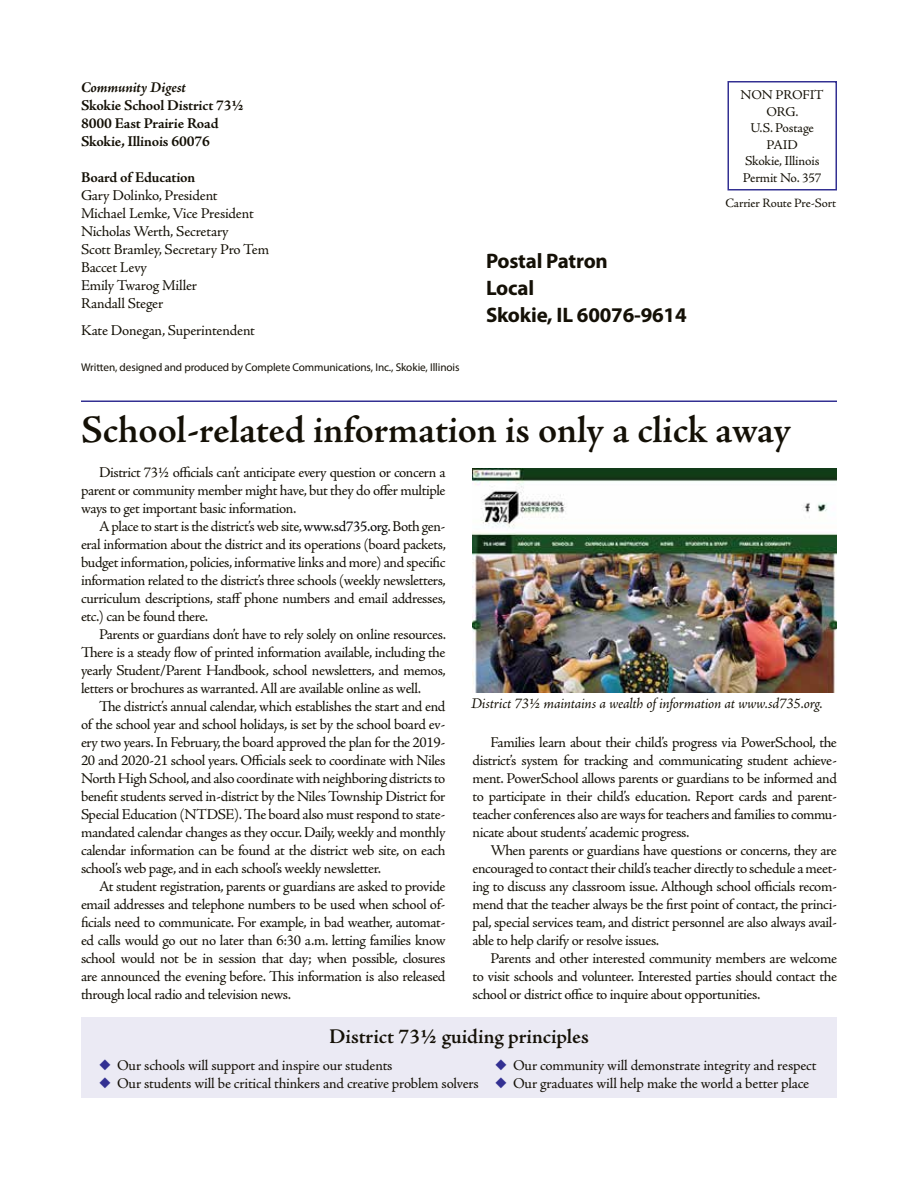
<style>
.page{position:relative;width:918px;height:1188px;background:#fff}
.page>*{position:absolute;margin:0;border:0;box-sizing:border-box;transform-origin:0 0}
.t1{font:600 39px "Adobe Jenson Pro";letter-spacing:-.005em;color:#141006}
.t2{font:700 21px "Myriad Pro";letter-spacing:-.01em;color:#141006}
.t3{font:600 21px "Adobe Jenson Pro";color:#141006}
.t4{font:15px/18px "Adobe Jenson Pro";letter-spacing:-.02em;color:#141006;text-align:justify}
.t5{font:700 15px/18px "Adobe Jenson Pro";letter-spacing:-.015em;color:#141006}
.t6{font:italic 15px "Adobe Jenson Pro";letter-spacing:-.015em;color:#141006}
.t7{font:13.5px/16.5px "Adobe Jenson Pro";letter-spacing:-.015em;color:#141006;text-align:center}
.t8{font:12.75px "Adobe Jenson Pro";letter-spacing:-.015em;color:#141006}
.t9{font:11.25px "Myriad Pro";letter-spacing:-.01em;color:#141006}
.s1{font-style:italic}
.s2{color:#000}
.s3{color:#333092}
</style>
<div class="page">
<div style="left:81px;top:1017px;width:756px;height:81px;background:#ebeaf4"></div>
<hr style="left:81px;top:400px;width:756px;height:2px;background:#333092">
<div style="left:728px;top:81px;width:109px;height:109px;border:2px solid #333092"></div>
<img style="left:472px;top:468px;width:365px;height:225px">
<p class="t5" style="left:81px;top:78px;width:165px"><span class="s1">Community Digest<br></span>Skokie School District 73½</p>
<p class="t7" style="left:741px;top:87px;width:85px">NON PROFIT<br>ORG.</p>
<p class="t5" style="left:81px;top:114px;width:139px">8000 East Prairie Road</p>
<p class="t7" style="left:751px;top:120px;width:65px">U.S. Postage</p>
<p class="t5" style="left:81px;top:132px;width:131px">Skokie, Illinois 60076</p>
<p class="t7" style="left:767px;top:137px;width:33px">PAID</p>
<p class="t7" style="left:745px;top:153px;width:76px">Skokie, Illinois</p>
<p class="t5" style="left:81px;top:168px;width:116px">Board of Education</p>
<p class="t7" style="left:743px;top:170px;width:80px">Permit No. 357</p>
<p class="t4" style="left:81px;top:186px;width:174px">Gary Dolinko, President<br>Michael Lemke, Vice President</p>
<p class="t8" style="left:725px;top:196px;width:112px">Carrier Route Pre-Sort</p>
<p class="t4" style="left:81px;top:222px;width:149px">Nicholas Werth, Secretary</p>
<p class="t4" style="left:81px;top:240px;width:190px">Scott Bramley, Secretary Pro Tem<br>Baccet Levy</p>
<p class="t2" style="left:486px;top:247px;width:123px">Postal Patron</p>
<p class="t4" style="left:81px;top:276px;width:118px">Emily Twarog Miller</p>
<p class="t2" style="left:486px;top:274px;width:50px">Local</p>
<p class="t4" style="left:81px;top:294px;width:84px">Randall Steger</p>
<p class="t2" style="left:486px;top:301px;width:202px">Skokie, IL 60076-9614</p>
<p class="t4" style="left:81px;top:321px;width:176px">Kate Donegan, Superintendent</p>
<p class="t9" style="left:81px;top:360px;width:380px">Written, designed and produced by Complete Communications, Inc., Skokie, Illinois</p>
<h1 class="t1" style="left:81px;top:408px;width:711px">School-related information is only a click away</h1>
<p class="t4" style="left:81px;top:464px;width:366px;text-indent:18px">District 731 ofcials can’t anticipate every question or concern a parent or community member might have, but they do ofer multiple ways to get important basic information.</p>
<p class="t4" style="left:81px;top:518px;width:366px;text-indent:18px">A place to start is the district’s web site, <span class="s2">www.sd735.org</span>. Both gen&shy;eral information about the district and its operations (board packets, budget information, policies, informative links and more) and specifc information related to the district’s three schools (weekly newsletters, curriculum descriptions, staf phone numbers and email addresses, etc.) can be found there.</p>
<p class="t4" style="left:81px;top:626px;width:367px;text-indent:18px">Parents or guardians don’t have to rely solely on online resources.<br>Tere is a steady fow of printed information available, including the yearly Student/Parent Handbook, school newsletters, and memos, letters or brochures as warranted. All are available online as well.</p>
<p class="t4" style="left:81px;top:698px;width:366px;text-indent:18px">Te district’s annual calendar, which establishes the start and end of the school year and school holidays, is set by the school board ev&shy;ery two years. In February, the board approved the plan for the 2019- 20 and 2020-21 school years. Ofcials seek to coordinate with Niles North High School, and also coordinate with neighboring districts to beneft students served in-district by the Niles Township District for Special Education (NTDSE). Te board also must respond to state&shy;mandated calendar changes as they occur. Daily, weekly and monthly calendar information can be found at the district web site, on each school’s web page, and in each school’s weekly newsletter.</p>
<p class="t4" style="left:81px;top:878px;width:366px;text-indent:18px">At student registration, parents or guardians are asked to provide email addresses and telephone numbers to be used when school of&shy;fcials need to communicate. For example, in bad weather, automat&shy;ed calls would go out no later than 6:30 a.m. letting families know school would not be in session that day; when possible, closures are announced the evening before. Tis information is also released through local radio and television news.</p>
<p class="t6" style="left:471px;top:695px;width:353px">District 73½ maintains a wealth of information at www.sd735.org.</p>
<p class="t4" style="left:472px;top:734px;width:366px;text-indent:18px">Families learn about their child’s progress via PowerSchool, the district’s system for tracking and communicating student achieve&shy;ment. PowerSchool allows parents or guardians to be informed and to participate in their child’s education. Report cards and parent&shy;teacher conferences also are ways for teachers and families to commu&shy;nicate about students’ academic progress.</p>
<p class="t4" style="left:472px;top:842px;width:366px;text-indent:18px">When parents or guardians have questions or concerns, they are encouraged to contact their child’s teacher directly to schedule a meet&shy;ing to discuss any classroom issue. Although school ofcials recom&shy;mend that the teacher always be the frst point of contact, the princi&shy;pal, special services team, and district personnel are also always avail&shy;able to help clarify or resolve issues.</p>
<p class="t4" style="left:472px;top:950px;width:366px;text-indent:18px">Parents and other interested community members are welcome to visit schools and volunteer. Interested parties should contact the school or district ofce to inquire about opportunities.</p>
<p class="t3" style="left:329px;top:1024px;width:261px">District 731 guiding principles</p>
<p class="t4" style="left:99px;top:1056px;width:295px"><span class="s3">◆</span> Our schools will support and inspire our students</p>
<p class="t4" style="left:495px;top:1056px;width:323px"><span class="s3">◆</span> Our community will demonstrate integrity and respect</p>
<p class="t4" style="left:99px;top:1074px;width:712px"><span class="s3">◆</span> Our students will be critical thinkers and creative problem solvers <span class="s3">◆</span> Our graduates will help make the world a better place</p>
</div>
